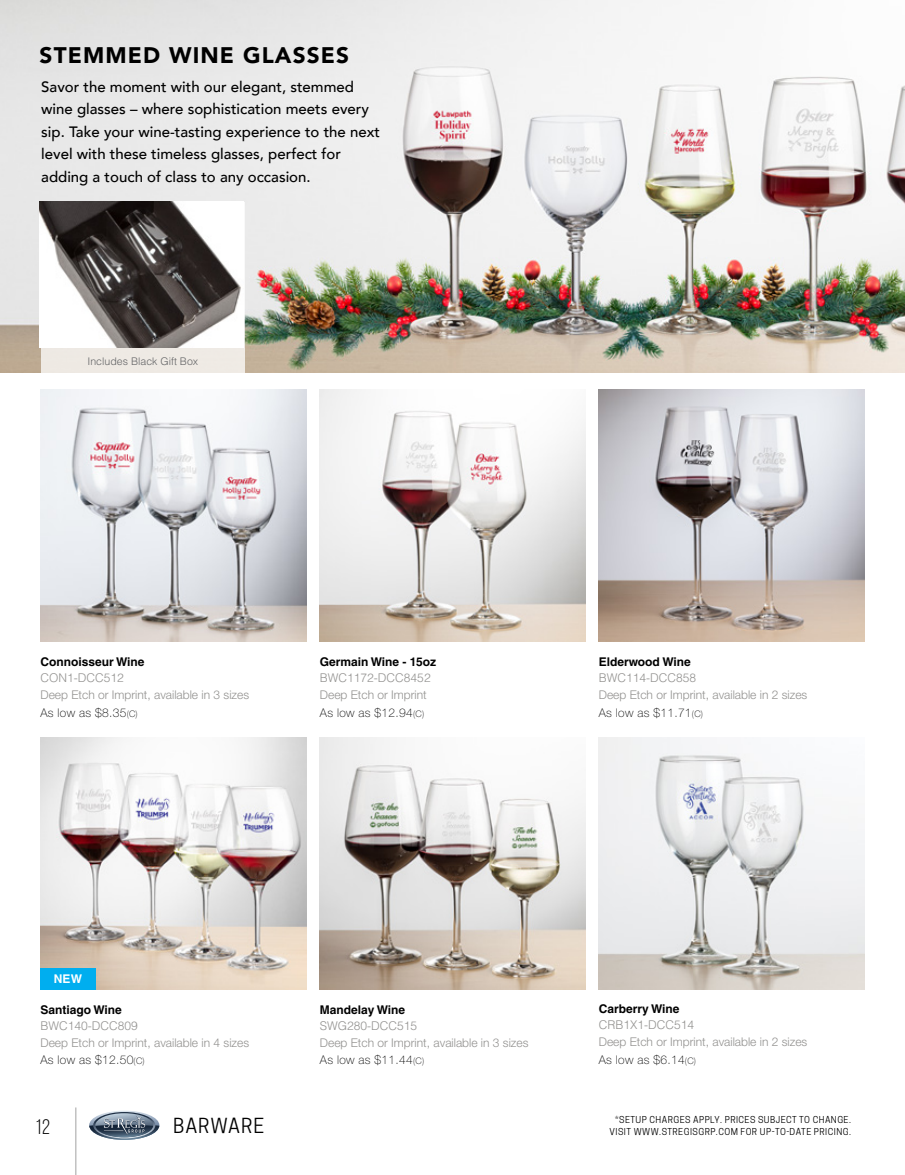
<style>
.page{position:relative;width:905px;height:1175px;background:#fff}
.page>*{position:absolute;margin:0;border:0;box-sizing:border-box;transform-origin:0 0}
.t1{font:900 22.5px "Avenir";letter-spacing:.05em;color:#000}
.t2{font:21px "Bebas Neue";color:#000}
.t3{font:19.5px "Cooper Hewitt";letter-spacing:.05em;color:#000}
.t4{font:500 15px/22.5px "Avenir";color:#000}
.t5{font:300 12px "Helvetica Neue LT Std";color:#939290}
.t6{font:100 12px "Helvetica Neue LT Std";letter-spacing:.025em;color:#000}
.t7{font:700 12px "Helvetica LT Std";color:#000}
.t8{font:300 12px "Helvetica LT Std";color:#939290}
.t9{font:700 12px "Helvetica LT Std";color:#fff}
.t10{font:300 10.5px "Helvetica LT Std";color:#636466}
.t11{font:9px/12px "Cooper Hewitt";letter-spacing:.05em;color:#000;text-align:right}
.s1{font-size:9px}
</style>
<div class="page">
<img style="left:0;top:0;width:904px;height:372px">
<div style="left:41px;top:202px;width:203px;height:171px;background:#eeeae4"></div>
<img style="left:40px;top:202px;width:203px;height:145px">
<img style="left:598px;top:738px;width:266px;height:251px">
<img style="left:40px;top:390px;width:266px;height:251px">
<img style="left:320px;top:390px;width:265px;height:251px">
<img style="left:40px;top:738px;width:266px;height:251px">
<img style="left:598px;top:390px;width:266px;height:251px">
<img style="left:320px;top:738px;width:265px;height:251px">
<div style="left:41px;top:967px;width:55px;height:22px;background:#00aeef"></div>
<hr style="left:75px;top:1107px;width:1px;height:67px;background:#000">
<svg style="left:89px;top:1110px;width:70px;height:29px"></svg>
<h1 class="t1" style="left:40px;top:36px;width:311px">STEMMED WINE GLASSES</h1>
<p class="t4" style="left:41px;top:74px;width:340px">Savor the moment with our elegant, stemmed wine glasses – where sophistication meets every sip. Take your wine-tasting experience to the next level with these timeless glasses, perfect for adding a touch of class to any occasion.</p>
<p class="t10" style="left:87px;top:354px;width:112px">Includes Black Gift Box</p>
<p class="t7" style="left:40px;top:654px;width:106px">Connoisseur Wine</p>
<p class="t8" style="left:40px;top:670px;width:85px">CON1-DCC512</p>
<p class="t5" style="left:40px;top:687px;width:210px">Deep Etch or Imprint, available in 3 sizes</p>
<p class="t6" style="left:40px;top:706px;width:99px">As low as $8.35<span class="s1">(C)</span></p>
<p class="t7" style="left:320px;top:654px;width:118px">Germain Wine - 15oz</p>
<p class="t8" style="left:320px;top:670px;width:112px">BWC1172-DCC8452</p>
<p class="t5" style="left:320px;top:687px;width:108px">Deep Etch or Imprint</p>
<p class="t7" style="left:598px;top:654px;width:93px">Elderwood Wine</p>
<p class="t8" style="left:598px;top:670px;width:99px">BWC114-DCC858</p>
<p class="t5" style="left:598px;top:687px;width:210px">Deep Etch or Imprint, available in 2 sizes</p>
<p class="t6" style="left:320px;top:706px;width:106px">As low as $12.94<span class="s1">(C)</span></p>
<p class="t6" style="left:598px;top:706px;width:106px">As low as $11.71<span class="s1">(C)</span></p>
<p class="t9" style="left:54px;top:971px;width:30px">NEW</p>
<p class="t7" style="left:40px;top:1002px;width:83px">Santiago Wine</p>
<p class="t8" style="left:40px;top:1018px;width:99px">BWC140-DCC809</p>
<p class="t5" style="left:40px;top:1035px;width:210px">Deep Etch or Imprint, available in 4 sizes</p>
<p class="t6" style="left:40px;top:1052px;width:106px">As low as $12.50<span class="s1">(C)</span></p>
<p class="t7" style="left:320px;top:1002px;width:87px">Mandelay Wine</p>
<p class="t8" style="left:320px;top:1018px;width:99px">SWG280-DCC515</p>
<p class="t5" style="left:320px;top:1035px;width:210px">Deep Etch or Imprint, available in 3 sizes</p>
<p class="t7" style="left:598px;top:1001px;width:82px">Carberry Wine</p>
<p class="t8" style="left:598px;top:1017px;width:97px">CRB1X1-DCC514</p>
<p class="t5" style="left:598px;top:1034px;width:210px">Deep Etch or Imprint, available in 2 sizes</p>
<p class="t6" style="left:320px;top:1052px;width:106px">As low as $11.44<span class="s1">(C)</span></p>
<p class="t6" style="left:598px;top:1053px;width:99px">As low as $6.14<span class="s1">(C)</span></p>
<h2 class="t2" style="left:35px;top:1116px;width:16px">12</h2>
<h3 class="t3" style="left:173px;top:1113px;width:93px">BARWARE</h3>
<p class="t11" style="left:609px;top:1113px;width:243px">*SETUP CHARGES APPLY. PRICES SUBJECT TO CHANGE.<br>VISIT WWW.STREGISGRP.COM FOR UP-TO-DATE PRICING.</p>
</div>
